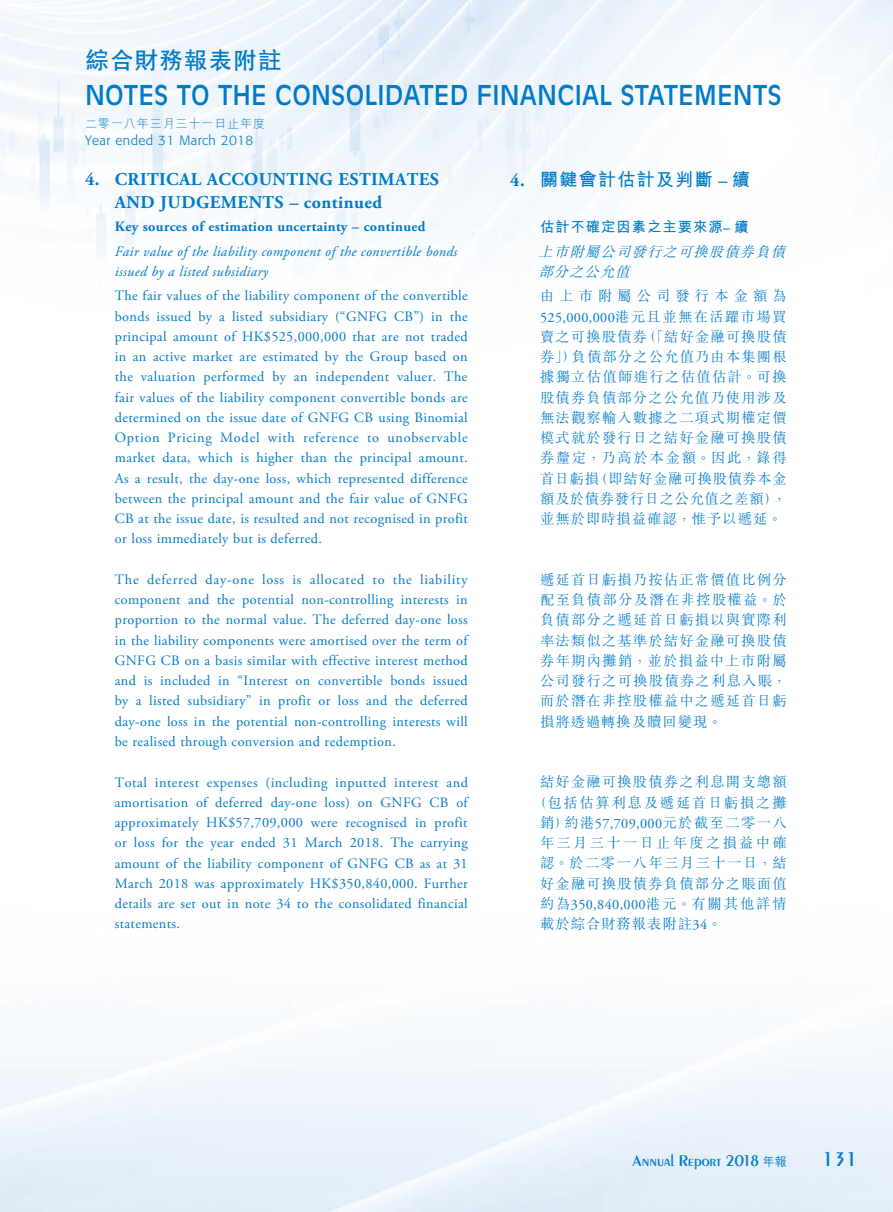
<style>
.page{position:relative;width:893px;height:1212px;background:#fff}
.page>*{position:absolute;margin:0;border:0;box-sizing:border-box;transform-origin:0 0}
.t1{font:27px "Antique Olive Std";letter-spacing:.01em;color:#007bc7;scale:.95 1}
.t2{font:700 24px "C Hei 2 HK";letter-spacing:.03em;color:#007bc7}
.t3{font:600 21px "Peignot LT Std";color:#007bc7}
.t4{font:700 18px/22.5px "Adobe Garamond Pro";letter-spacing:.025em;color:#007bc7}
.t5{font:700 18px "M Hei HK";letter-spacing:.075em;color:#007bc7}
.t6{font:600 16.5px "Peignot LT Std";color:#007bc7}
.t7{font:14.25px/20.2px "Adobe Garamond Pro";letter-spacing:.025em;color:#007bc7;text-align:justify}
.t8{font:300 14.25px/20.2px "M Sung HK";letter-spacing:.085em;color:#007bc7;text-align:justify}
.t9{font:italic 14.25px/20.2px "Adobe Garamond Pro";letter-spacing:.025em;color:#007bc7}
.t10{font:700 14.25px "Adobe Garamond Pro";letter-spacing:.025em;color:#007bc7}
.t11{font:italic 300 14.25px/20.2px "M Sung HK";color:#007bc7}
.t12{font:300 14.25px "M Sung HK";letter-spacing:.135em;color:#007bc7}
.t13{font:300 14.25px "M Sung HK";letter-spacing:.125em;color:#007bc7}
.t14{font:300 14.25px "M Sung HK";letter-spacing:.11em;color:#007bc7}
.t15{font:300 14.25px "M Sung HK";letter-spacing:.165em;color:#007bc7}
.t16{font:700 14.25px "M Hei HK";letter-spacing:.075em;color:#007bc7}
.t17{font:300 14.25px "M Sung HK";letter-spacing:.36em;color:#007bc7}
.t18{font:300 13.5px "Formata";letter-spacing:.03em;color:#007bc7}
.t19{font:300 12px "M Hei HK";letter-spacing:.08em;color:#007bc7}
.s1{font-family:"Adobe Garamond Pro"}
.s2{font-family:"M Sung HK";font-weight:300}
.s3{font-family:"Adobe Garamond Pro";font-weight:400}
.s4{font-family:"M Hei HK";font-weight:500;font-size:12px}
</style>
<div class="page">
<h2 class="t2" style="left:85px;top:43px;width:198px">綜合財務報表附註</h2>
<h1 class="t1" style="left:85px;top:79px;width:735px">NOTES TO THE CONSOLIDATED FINANCIAL STATEMENTS</h1>
<p class="t19" style="left:85px;top:115px;width:182px">二零一八年三月三十一日止年度</p>
<p class="t18" style="left:85px;top:132px;width:170px">Year ended 31 March 2018</p>
<p class="t4" style="left:115px;top:168px;width:326px;text-indent:-30px">4. CRITICAL ACCOUNTING ESTIMATES<br>AND JUDGEMENTS – continued</p>
<p class="t10" style="left:115px;top:218px;width:312px">Key sources of estimation uncertainty – continued</p>
<p class="t9" style="left:115px;top:241px;width:344px">Fair value of the liability component of the convertible bonds issued by a listed subsidiary</p>
<p class="t7" style="left:115px;top:286px;width:355px">The fair values of the liability component of the convertible bonds issued by a listed subsidiary (“GNFG CB”) in the principal amount of HK$525,000,000 that are not traded in an active market are estimated by the Group based on the valuation performed by an independent valuer. The fair values of the liability component convertible bonds are determined on the issue date of GNFG CB using Binomial Option Pricing Model with reference to unobservable market data, which is higher than the principal amount.<br>As a result, the day-one loss, which represented difference between the principal amount and the fair value of GNFG CB at the issue date, is resulted and not recognised in profit or loss immediately but is deferred.</p>
<p class="t7" style="left:115px;top:570px;width:354px">The deferred day-one loss is allocated to the liability component and the potential non-controlling interests in proportion to the normal value. The deferred day-one loss in the liability components were amortised over the term of GNFG CB on a basis similar with effective interest method and is included in “Interest on convertible bonds issued by a listed subsidiary” in profit or loss and the deferred day-one loss in the potential non-controlling interests will be realised through conversion and redemption.</p>
<p class="t7" style="left:115px;top:772px;width:355px">Total interest expenses (including inputted interest and amortisation of deferred day-one loss) on GNFG CB of approximately HK$57,709,000 were recognised in profit or loss for the year ended 31 March 2018. The carrying amount of the liability component of GNFG CB as at 31<br>March 2018 was approximately HK$350,840,000. Further details are set out in note 34 to the consolidated financial statements.</p>
<p class="t5" style="left:510px;top:166px;width:241px"><span class="s1">4.</span> 關鍵會計估計及判斷 <span class="s1">–</span> 續</p>
<p class="t16" style="left:540px;top:216px;width:210px">估計不確定因素之主要來源<span class="s1">–</span> 續</p>
<p class="t11" style="left:539px;top:241px;width:253px">上市附屬公司發行之可換股債券負債部分之公允值</p>
<p class="t17" style="left:540px;top:286px;width:248px">由上市附屬公司發行本金額為</p>
<p class="t7" style="left:540px;top:307px;width:248px">525,000,000<span class="s2">港元且並無在活躍市場買</span></p>
<p class="t8" style="left:540px;top:326px;width:248px">賣之可換股債券（「結好金融可換股債券」）負債部分之公允值乃由本集團根據獨立估值師進行之估值估計。可換股債券負債部分之公允值乃使用涉及無法觀察輸入數據之二項式期權定價模式就於發行日之結好金融可換股債券釐定，乃高於本金額。因此，錄得首日虧損（即結好金融可換股債券本金額及於債券發行日之公允值之差額），並無於即時損益確認，惟予以遞延。</p>
<p class="t8" style="left:540px;top:569px;width:248px">遞延首日虧損乃按佔正常價值比例分配至負債部分及潛在非控股權益。於負債部分之遞延首日虧損以與實際利率法類似之基準於結好金融可換股債券年期內攤銷，並於損益中上市附屬公司發行之可換股債券之利息入賬，而於潛在非控股權益中之遞延首日虧損將透過轉換及贖回變現。</p>
<p class="t8" style="left:540px;top:771px;width:248px">結好金融可換股債券之利息開支總額</p>
<p class="t13" style="left:533px;top:792px;width:255px">（包括估算利息及遞延首日虧損之攤</p>
<p class="t8" style="left:540px;top:812px;width:248px">銷）約港<span class="s3">57,709,000</span>元於截至二零一八</p>
<p class="t15" style="left:540px;top:833px;width:248px">年三月三十一日止年度之損益中確</p>
<p class="t14" style="left:540px;top:853px;width:248px">認。於二零一八年三月三十一日，結</p>
<p class="t8" style="left:540px;top:873px;width:248px">好金融可換股債券負債部分之賬面值</p>
<p class="t12" style="left:540px;top:894px;width:248px">約為<span class="s3">350,840,000</span>港元。有關其他詳情</p>
<p class="t8" style="left:540px;top:913px;width:183px">載於綜合財務報表附註<span class="s3">34</span>。</p>
<p class="t6" style="left:633px;top:1151px;width:156px">Annual Report 2018 <span class="s4">年報</span></p>
<h3 class="t3" style="left:822px;top:1147px;width:37px">131</h3>
</div>
